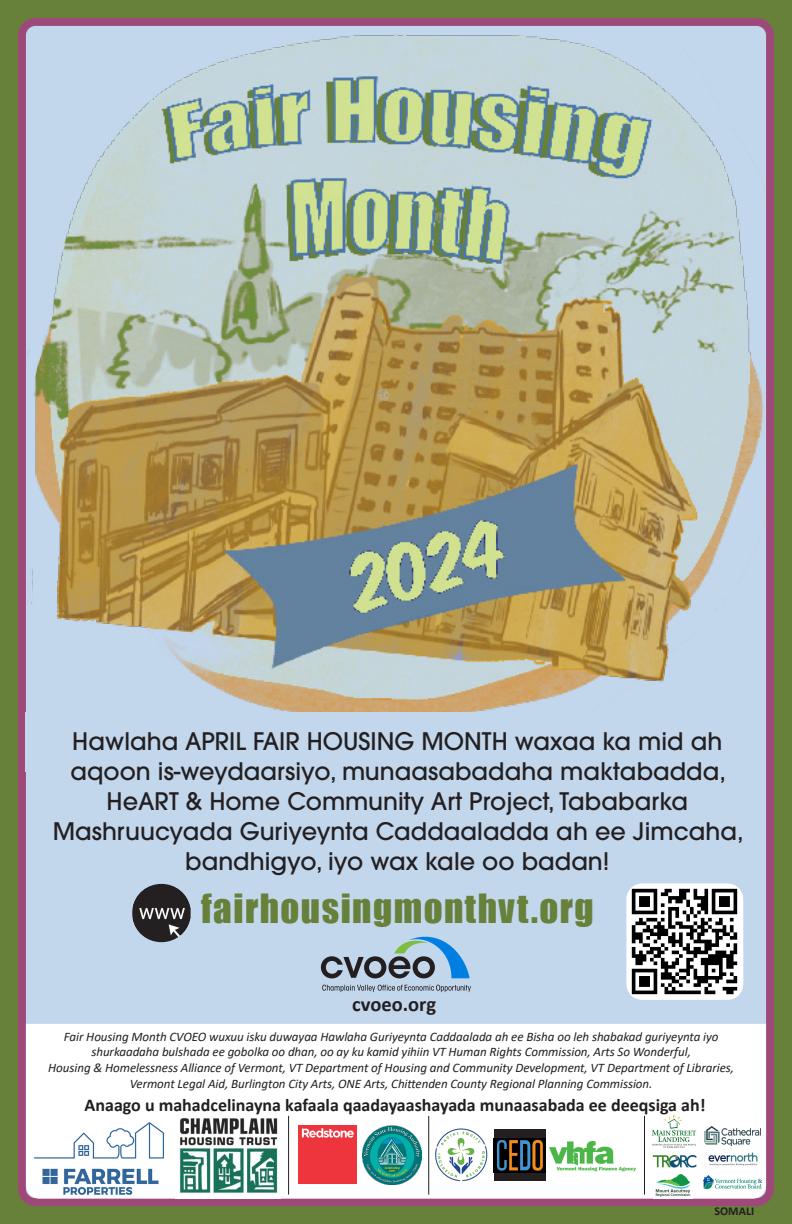
<style>
.page{position:relative;width:792px;height:1224px;background:#67813b}
.page>*{position:absolute;margin:0;border:0;box-sizing:border-box;transform-origin:0 0}
.t1{font:37px "Impact";letter-spacing:.04em;color:#67813b}
.t2{font:500 24px/30px "ITC Avant Garde Pro";color:#231f20;text-align:center}
.t3{font:700 20.5px "Calibri";color:#231f20}
.t4{font:700 18px "Calibri";color:#231f20}
.t5{font:italic 13px/15.6px "Calibri";letter-spacing:-.005em;color:#231f20;text-align:center}
.t6{font:700 12px "Calibri";color:#231f20}
</style>
<div class="page">
<div style="left:22px;top:22px;width:748px;height:1180px;background:#c2d6ec;border-radius:14px"></div>
<img style="left:27px;top:27px;width:738px;height:685px">
<div style="left:18px;top:18px;width:756px;height:1188px;border:8px solid #9e497a;border-radius:14px"></div>
<div style="left:626px;top:883px;width:117px;height:117px;background:#fff;border-radius:16px"></div>
<img style="left:631px;top:887px;width:108px;height:109px">
<div style="left:26px;top:712px;width:740px;height:60px;background:#c2d6ec"></div>
<div style="left:26px;top:1024px;width:740px;height:175px;background:#fff"></div>
<svg style="left:322px;top:985px;width:149px;height:7px"></svg>
<svg style="left:321px;top:936px;width:149px;height:42px"></svg>
<img style="left:132px;top:884px;width:59px;height:58px">
<div style="left:299px;top:1125px;width:58px;height:58px;background:#ee343d"></div>
<svg style="left:302px;top:1128px;width:52px;height:10px"></svg>
<img style="left:363px;top:1125px;width:58px;height:59px">
<hr style="left:288px;top:1116px;width:1px;height:79px;background:#231f20">
<hr style="left:429px;top:1116px;width:1px;height:79px;background:#231f20">
<hr style="left:644px;top:1116px;width:1px;height:79px;background:#231f20">
<img style="left:550px;top:1141px;width:85px;height:31px">
<img style="left:434px;top:1127px;width:53px;height:57px">
<div style="left:494px;top:1129px;width:51px;height:52px;background:#231f20"></div>
<img style="left:494px;top:1138px;width:51px;height:35px">
<img style="left:35px;top:1122px;width:129px;height:74px">
<img style="left:175px;top:1112px;width:105px;height:86px">
<img style="left:651px;top:1112px;width:48px;height:38px">
<img style="left:704px;top:1150px;width:58px;height:19px">
<img style="left:704px;top:1174px;width:58px;height:17px">
<img style="left:705px;top:1127px;width:56px;height:18px">
<img style="left:653px;top:1156px;width:44px;height:11px">
<img style="left:653px;top:1172px;width:40px;height:26px">
<p class="t2" style="left:53px;top:726px;width:692px">Hawlaha APRIL FAIR HOUSING MONTH waxaa ka mid ah aqoon is-weydaarsiyo, munaasabadaha maktabadda, HeART &amp; Home Community Art Project, Tababarka Mashruucyada Guriyeynta Caddaaladda ah ee Jimcaha, bandhigyo, iyo wax kale oo badan!</p>
<p class="t1" style="left:201px;top:880px;width:394px">fairhousingmonthvt.org</p>
<p class="t3" style="left:352px;top:990px;width:85px">cvoeo.org</p>
<p class="t5" style="left:48px;top:1028px;width:687px">Fair Housing Month CVOEO wuxuu isku duwayaa Hawlaha Guriyeynta Caddaalada ah ee Bisha oo leh shabakad guriyeynta iyo shurkaadaha bulshada ee gobolka oo dhan, oo ay ku kamid yihiin VT Human Rights Commission, Arts So Wonderful,<br>Housing &amp; Homelessness Alliance of Vermont, VT Department of Housing and Community Development, VT Department of Libraries, Vermont Legal Aid, Burlington City Arts, ONE Arts, Chittenden County Regional Planning Commission.</p>
<p class="t4" style="left:85px;top:1092px;width:623px">Anaago u mahadcelinayna kafaala qaadayaashayada munaasabada ee deeqsiga ah!</p>
<p class="t6" style="left:714px;top:1203px;width:41px">SOMALI</p>
</div>
